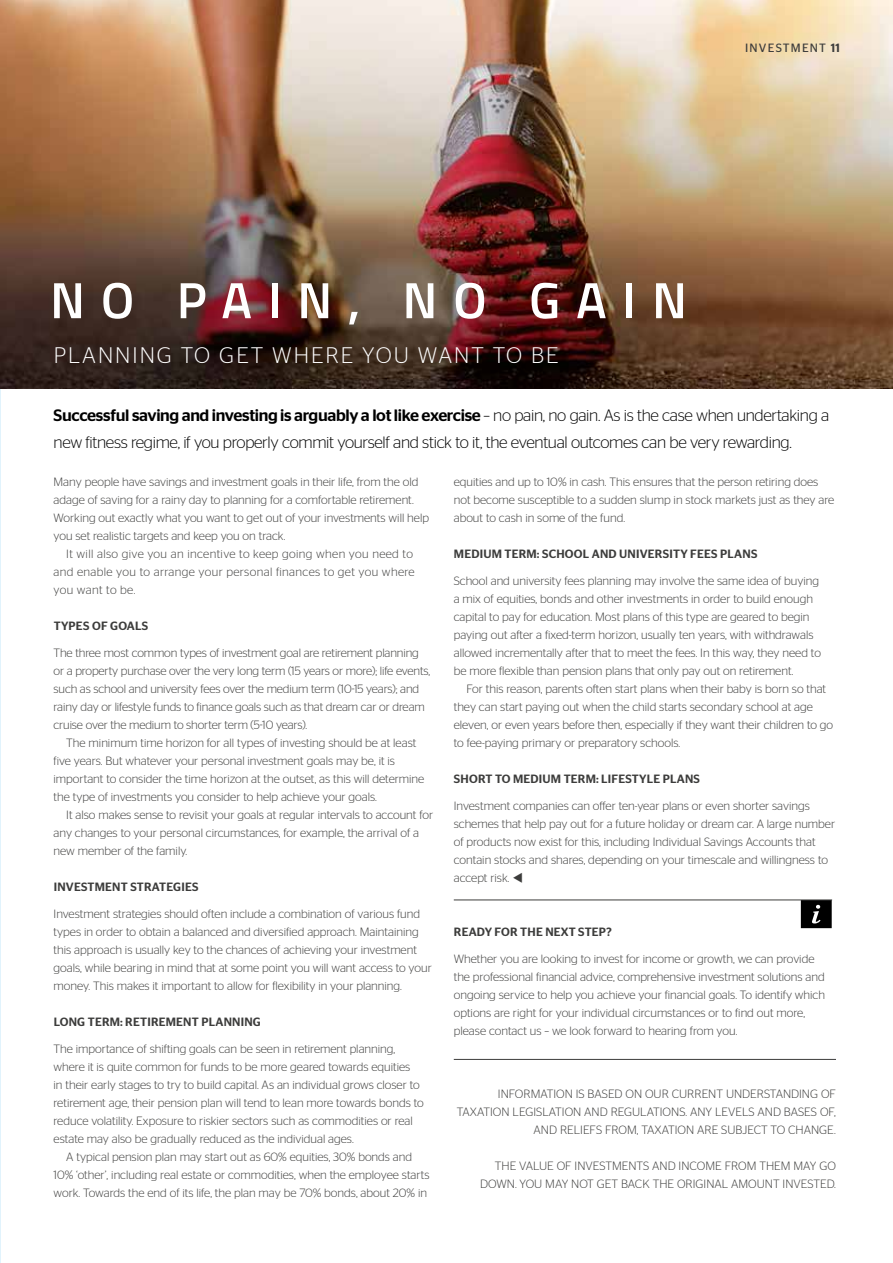
<style>
.page{position:relative;width:893px;height:1263px;background:#fff}
.page>*{position:absolute;margin:0;border:0;box-sizing:border-box;transform-origin:0 0}
.t1{font:600 51px "Titillium";letter-spacing:.31em;color:#fff}
.t2{font:300 22.5px "Stag Sans";letter-spacing:.09em;color:#fff}
.t3{font:300 16.5px/27px "Stag Sans";letter-spacing:-.02em;color:#000}
.t4{font:300 12px/18px "Stag Sans";color:#3c3c3b}
.t5{font:500 12px "Stag Sans";letter-spacing:.02em;color:#3c3c3b}
.t6{font:300 12px/18px "Stag Sans";letter-spacing:.03em;color:#3c3c3b}
.t7{font:12px "Stag Sans";letter-spacing:.1em;color:#3c3c3b}
.s1{font-weight:500}
</style>
<div class="page">
<img style="left:0;top:0;width:1px;height:1263px">
<img style="left:0;top:0;width:893px;height:388px">
<hr style="left:454px;top:900px;width:378px;height:1px;background:#3c3c3b">
<hr style="left:454px;top:1059px;width:382px;height:1px;background:#3c3c3b">
<svg style="left:801px;top:900px;width:31px;height:28px"></svg>
<p class="t7" style="left:745px;top:41px;width:96px">INVESTMENT <span class="s1">11</span></p>
<h1 class="t1" style="left:50px;top:262px;width:638px">NO PAIN, NO GAIN</h1>
<h2 class="t2" style="left:54px;top:343px;width:506px">PLANNING TO GET WHERE YOU WANT TO BE</h2>
<h3 class="t3" style="left:54px;top:401px;width:777px"><span class="s1">Successful saving and investing is arguably a lot like exercise</span> – no pain, no gain. As is the case when undertaking a new fitness regime, if you properly commit yourself and stick to it, the eventual outcomes can be very rewarding.</h3>
<p class="t4" style="left:54px;top:473px;width:377px">Many people have savings and investment goals in their life, from the old adage of saving for a rainy day to planning for a comfortable retirement.<br>Working out exactly what you want to get out of your investments will help you set realistic targets and keep you on track.</p>
<p class="t6" style="left:54px;top:545px;width:363px;text-indent:13px">It will also give you an incentive to keep going when you need to and enable you to arrange your personal finances to get you where you want to be.</p>
<p class="t5" style="left:54px;top:619px;width:96px">TYPES OF GOALS</p>
<p class="t4" style="left:54px;top:644px;width:378px">The three most common types of investment goal are retirement planning or a property purchase over the very long term (15 years or more); life events, such as school and university fees over the medium term (10-15 years); and rainy day or lifestyle funds to finance goals such as that dream car or dream cruise over the medium to shorter term (5-10 years).</p>
<p class="t4" style="left:54px;top:734px;width:372px;text-indent:13px">The minimum time horizon for all types of investing should be at least five years. But whatever your personal investment goals may be, it is important to consider the time horizon at the outset, as this will determine the type of investments you consider to help achieve your goals.</p>
<p class="t4" style="left:54px;top:806px;width:381px;text-indent:13px">It also makes sense to revisit your goals at regular intervals to account for any changes to your personal circumstances, for example, the arrival of a new member of the family.</p>
<p class="t5" style="left:54px;top:880px;width:147px">INVESTMENT STRATEGIES</p>
<p class="t4" style="left:54px;top:905px;width:380px">Investment strategies should often include a combination of various fund types in order to obtain a balanced and diversified approach. Maintaining this approach is usually key to the chances of achieving your investment goals, while bearing in mind that at some point you will want access to your money. This makes it important to allow for flexibility in your planning.</p>
<p class="t5" style="left:54px;top:1015px;width:209px">LONG TERM: RETIREMENT PLANNING</p>
<p class="t4" style="left:54px;top:1040px;width:372px">The importance of shifting goals can be seen in retirement planning, where it is quite common for funds to be more geared towards equities<br>in their early stages to try to build capital. As an individual grows closer to retirement age, their pension plan will tend to lean more towards bonds to reduce volatility. Exposure to riskier sectors such as commodities or real estate may also be gradually reduced as the individual ages.</p>
<p class="t4" style="left:54px;top:1148px;width:377px;text-align:center">A typical pension plan may start out as 60% equities, 30% bonds and<br>10% ‘other’, including real estate or commodities, when the employee starts work. Towards the end of its life, the plan may be 70% bonds, about 20% in</p>
<p class="t4" style="left:454px;top:473px;width:382px">equities and up to 10% in cash. This ensures that the person retiring does not become susceptible to a sudden slump in stock markets just as they are about to cash in some of the fund.</p>
<p class="t5" style="left:454px;top:547px;width:305px">MEDIUM TERM: SCHOOL AND UNIVERSITY FEES PLANS</p>
<p class="t4" style="left:454px;top:572px;width:369px">School and university fees planning may involve the same idea of buying a mix of equities, bonds and other investments in order to build enough capital to pay for education. Most plans of this type are geared to begin paying out after a fixed-term horizon, usually ten years, with withdrawals allowed incrementally after that to meet the fees. In this way, they need to be more flexible than pension plans that only pay out on retirement.</p>
<p class="t4" style="left:454px;top:680px;width:381px;text-indent:13px">For this reason, parents often start plans when their baby is born so that they can start paying out when the child starts secondary school at age eleven, or even years before then, especially if they want their children to go to fee-paying primary or preparatory schools.</p>
<p class="t5" style="left:454px;top:772px;width:248px">SHORT TO MEDIUM TERM: LIFESTYLE PLANS</p>
<p class="t4" style="left:454px;top:797px;width:383px">Investment companies can offer ten-year plans or even shorter savings schemes that help pay out for a future holiday or dream car. A large number of products now exist for this, including Individual Savings Accounts that contain stocks and shares, depending on your timescale and willingness to accept risk. ▼</p>
<p class="t5" style="left:454px;top:925px;width:159px">READY FOR THE NEXT STEP?</p>
<p class="t4" style="left:454px;top:950px;width:373px">Whether you are looking to invest for income or growth, we can provide the professional financial advice, comprehensive investment solutions and ongoing service to help you achieve your financial goals. To identify which options are right for your individual circumstances or to find out more, please contact us – we look forward to hearing from you.</p>
<p class="t4" style="left:457px;top:1085px;width:381px;text-align:right">INFORMATION IS BASED ON OUR CURRENT UNDERSTANDING OF<br>TAXATION LEGISLATION AND REGULATIONS. ANY LEVELS AND BASES OF,<br>AND RELIEFS FROM, TAXATION ARE SUBJECT TO CHANGE.</p>
<p class="t4" style="left:480px;top:1157px;width:357px;text-align:right">THE VALUE OF INVESTMENTS AND INCOME FROM THEM MAY GO<br>DOWN. YOU MAY NOT GET BACK THE ORIGINAL AMOUNT INVESTED.</p>
</div>
